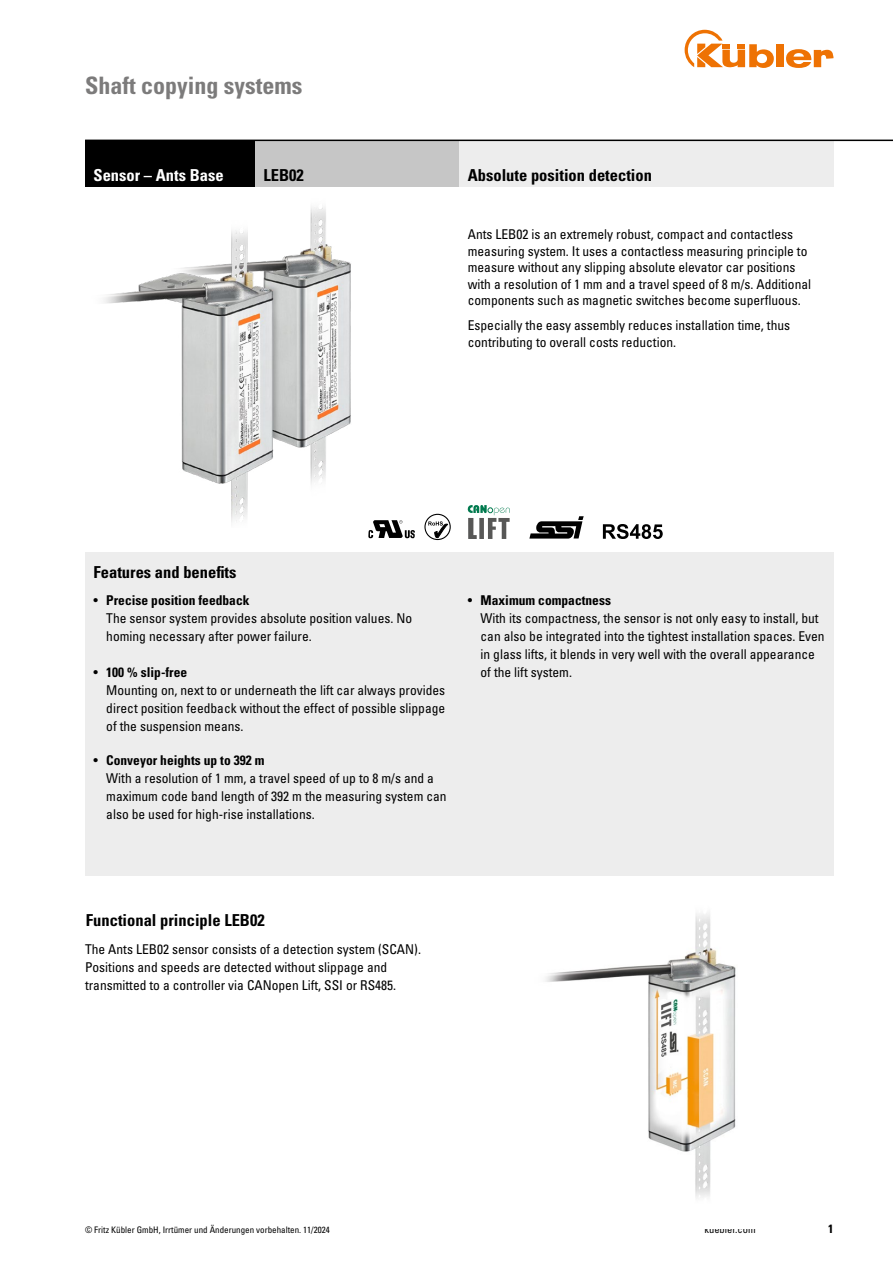
<style>
.page{position:relative;width:893px;height:1263px;background:#fff}
.page>*{position:absolute;margin:0;border:0;box-sizing:border-box;transform-origin:0 0}
.t1{font:700 condensed 24px "Univers LT Std";color:#7c7b7b}
.t2{font:700 condensed 16.5px "Univers LT Std";color:#000}
.t3{font:700 condensed 16.5px "Univers LT Std";color:#fff}
.t4{font:condensed 13.5px/18px "Univers LT Std";color:#000}
.t5{font:700 condensed 12px "Univers LT Std";color:#000}
.t6{font:condensed 10.5px "Univers LT Std";color:#000}
.t7{font:condensed 9px "Univers LT Std";color:#000}
.s1{font-weight:700}
</style>
<div class="page">
<div style="left:776px;top:44px;width:8px;height:23px;background:#ee7203"></div>
<svg style="left:786px;top:49px;width:47px;height:19px"></svg>
<svg style="left:685px;top:30px;width:89px;height:38px"></svg>
<svg style="left:424px;top:514px;width:27px;height:26px"></svg>
<svg style="left:529px;top:516px;width:55px;height:23px"></svg>
<svg style="left:603px;top:524px;width:60px;height:15px"></svg>
<svg style="left:468px;top:505px;width:42px;height:34px"></svg>
<img style="left:104px;top:207px;width:247px;height:315px">
<svg style="left:368px;top:520px;width:47px;height:18px"></svg>
<div style="left:85px;top:553px;width:748px;height:323px;background:#ededed"></div>
<img style="left:545px;top:913px;width:191px;height:285px">
<div style="left:85px;top:140px;width:170px;height:47px;background:#000"></div>
<div style="left:255px;top:140px;width:204px;height:47px;background:#c6c6c6"></div>
<div style="left:459px;top:140px;width:374px;height:47px;background:#ededed"></div>
<hr style="left:85px;top:140px;width:808px;height:1px;background:#000">
<h1 class="t1" style="left:85px;top:71px;width:219px">Shaft copying systems</h1>
<p class="t3" style="left:94px;top:165px;width:132px">Sensor – Ants Base</p>
<p class="t2" style="left:264px;top:165px;width:42px">LEB02</p>
<p class="t2" style="left:468px;top:165px;width:186px">Absolute position detection</p>
<p class="t4" style="left:468px;top:226px;width:345px;line-height:16.5px">Ants LEB02 is an extremely robust, compact and contactless measuring system. It uses a contactless measuring principle to measure without any slipping absolute elevator car positions with a resolution of 1 mm and a travel speed of 8 m/s. Additional components such as magnetic switches become superfluous.</p>
<p class="t4" style="left:468px;top:317px;width:324px;line-height:16.5px">Especially the easy assembly reduces installation time, thus contributing to overall costs reduction.</p>
<p class="t2" style="left:94px;top:561px;width:144px">Features and benefits</p>
<p class="t4" style="left:106px;top:591px;width:307px;text-indent:-13px">• <span class="s1">Precise position feedback<br></span>The sensor system provides absolute position values. No homing necessary after power failure.</p>
<p class="t4" style="left:106px;top:663px;width:340px;text-indent:-13px">• <span class="s1">100 % slip-free<br></span>Mounting on, next to or underneath the lift car always provides direct position feedback without the effect of possible slippage of the suspension means.</p>
<p class="t4" style="left:106px;top:751px;width:342px;text-indent:-13px">• <span class="s1">Conveyor heights up to 392 m<br></span>With a resolution of 1 mm, a travel speed of up to 8 m/s and a maximum code band length of 392 m the measuring system can also be used for high-rise installations.</p>
<p class="t4" style="left:480px;top:591px;width:346px;text-indent:-13px">• <span class="s1">Maximum compactness<br></span>With its compactness, the sensor is not only easy to install, but can also be integrated into the tightest installation spaces. Even in glass lifts, it blends in very well with the overall appearance of the lift system.</p>
<p class="t2" style="left:86px;top:910px;width:180px">Functional principle LEB02</p>
<p class="t4" style="left:85px;top:940px;width:337px">The Ants LEB02 sensor consists of a detection system (SCAN).<br>Positions and speeds are detected without slippage and transmitted to a controller via CANopen Lift, SSI or RS485.</p>
<p class="t7" style="left:85px;top:1224px;width:246px">© Fritz Kübler GmbH, Irrtümer und Änderungen vorbehalten. 11/2024</p>
<p class="t6" style="left:704px;top:1223px;width:53px">kuebler.com</p>
<p class="t5" style="left:828px;top:1221px;width:7px">1</p>
</div>
